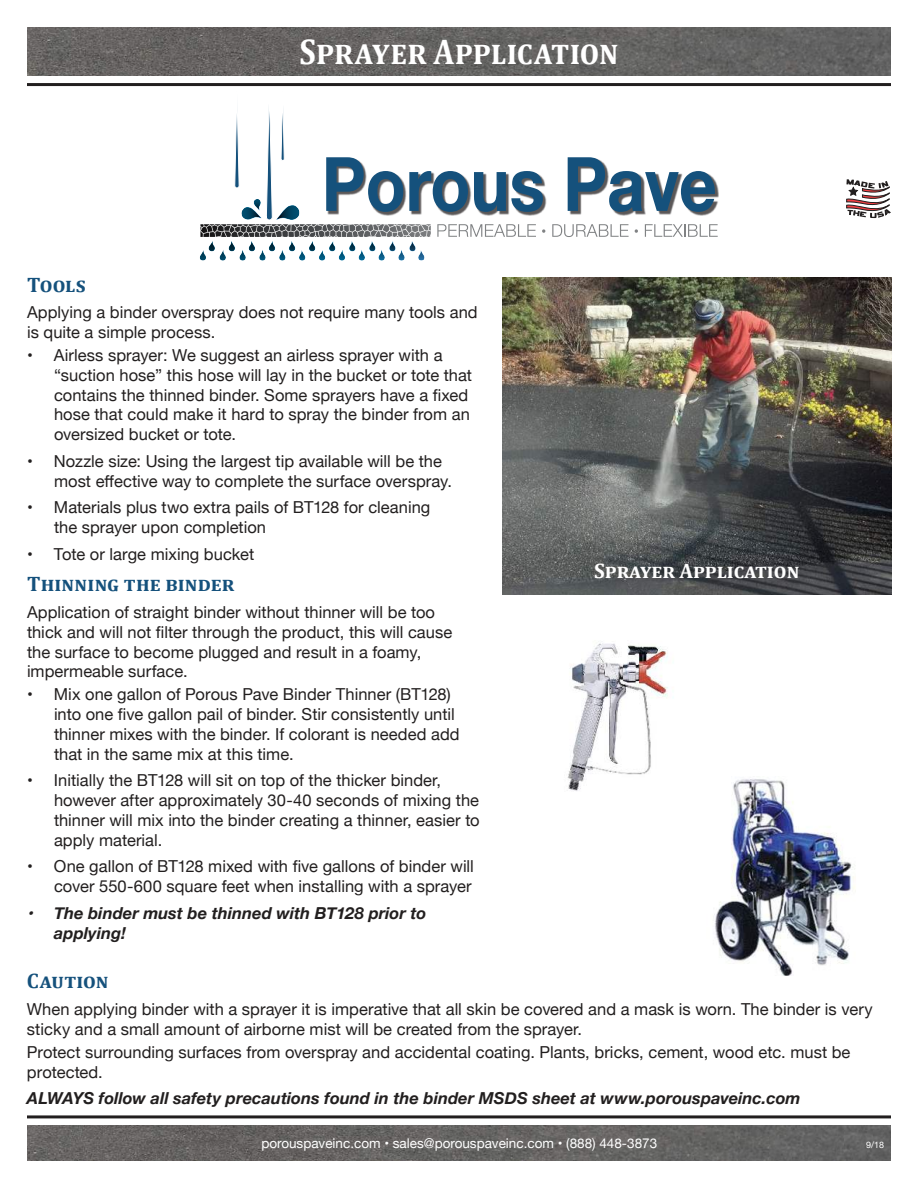
<style>
.page{position:relative;width:918px;height:1188px;background:#fff}
.page>*{position:absolute;margin:0;border:0;box-sizing:border-box;transform-origin:0 0}
.t1{font:700 36px "Cambria";color:#fff;scale:.89 1}
.t2{font:700 21px "Cambria";letter-spacing:.01em;color:#15517c}
.t3{font:700 21px "Cambria";color:#fff}
.t4{font:16.5px/19.8px "Helvetica Neue";color:#221f1f}
.t5{font:italic 700 16.5px/19.8px "Helvetica Neue";color:#221f1f}
.t6{font:13.5px "Helvetica Neue";color:#fff}
.t7{font:9px "Helvetica Neue";color:#fff}
</style>
<div class="page">
<svg style="left:552px;top:224px;width:77px;height:13px"></svg>
<svg style="left:635px;top:229px;width:3px;height:4px"></svg>
<svg style="left:645px;top:224px;width:73px;height:13px"></svg>
<img style="left:545px;top:157px;width:173px;height:59px">
<svg style="left:200px;top:108px;width:345px;height:153px"></svg>
<svg style="left:568px;top:157px;width:147px;height:55px"></svg>
<svg style="left:846px;top:179px;width:45px;height:39px"></svg>
<img style="left:27px;top:27px;width:864px;height:49px">
<hr style="left:27px;top:83px;width:864px;height:3px;background:#221f1f">
<img style="left:27px;top:1126px;width:864px;height:35px">
<hr style="left:27px;top:1115px;width:864px;height:3px;background:#221f1f">
<img style="left:502px;top:278px;width:389px;height:317px">
<img style="left:714px;top:779px;width:141px;height:196px">
<img style="left:567px;top:643px;width:101px;height:148px">
<h1 class="t1" style="left:300px;top:27px;width:360px">Sprayer Application</h1>
<p class="t2" style="left:27px;top:270px;width:60px">Tools</p>
<p class="t4" style="left:27px;top:303px;width:452px">Applying a binder overspray does not require many tools and is quite a simple process.</p>
<p class="t4" style="left:54px;top:346px;width:420px;text-indent:-27px">• Airless sprayer: We suggest an airless sprayer with a “suction hose” this hose will lay in the bucket or tote that contains the thinned binder. Some sprayers have a fixed hose that could make it hard to spray the binder from an oversized bucket or tote.</p>
<p class="t4" style="left:54px;top:452px;width:400px;text-indent:-27px">• Nozzle size: Using the largest tip available will be the most effective way to complete the surface overspray.</p>
<p class="t4" style="left:54px;top:498px;width:378px;text-indent:-27px">• Materials plus two extra pails of BT128 for cleaning the sprayer upon completion</p>
<p class="t4" style="left:27px;top:545px;width:229px">• Tote or large mixing bucket</p>
<p class="t2" style="left:27px;top:569px;width:209px">Thinning the binder</p>
<p class="t4" style="left:27px;top:603px;width:427px">Application of straight binder without thinner will be too thick and will not filter through the product, this will cause the surface to become plugged and result in a foamy, impermeable surface.</p>
<p class="t4" style="left:54px;top:686px;width:407px;text-indent:-27px">• Mix one gallon of Porous Pave Binder Thinner (BT128) into one five gallon pail of binder. Stir consistently until thinner mixes with the binder. If colorant is needed add that in the same mix at this time.</p>
<p class="t4" style="left:54px;top:772px;width:427px;text-indent:-27px">• Initially the BT128 will sit on top of the thicker binder, however after approximately 30-40 seconds of mixing the thinner will mix into the binder creating a thinner, easier to apply material.</p>
<p class="t4" style="left:27px;top:858px;width:448px;text-align:right">• One gallon of BT128 mixed with five gallons of binder will cover 550-600 square feet when installing with a sprayer</p>
<p class="t5" style="left:54px;top:903px;width:374px;text-indent:-27px">• The binder must be thinned with BT128 prior to applying!</p>
<p class="t3" style="left:594px;top:556px;width:207px">Sprayer Application</p>
<p class="t2" style="left:27px;top:966px;width:83px">Caution</p>
<p class="t4" style="left:27px;top:1000px;width:847px">When applying binder with a sprayer it is imperative that all skin be covered and a mask is worn. The binder is very sticky and a small amount of airborne mist will be created from the sprayer.</p>
<p class="t4" style="left:27px;top:1043px;width:825px">Protect surrounding surfaces from overspray and accidental coating. Plants, bricks, cement, wood etc. must be protected.</p>
<p class="t5" style="left:27px;top:1090px;width:775px">ALWAYS follow all safety precautions found in the binder MSDS sheet at www.porouspaveinc.com</p>
<p class="t6" style="left:261px;top:1133px;width:397px">porouspaveinc.com • sales@porouspaveinc.com • (888) 448-3873</p>
<p class="t7" style="left:866px;top:1138px;width:20px">9/18</p>
</div>
